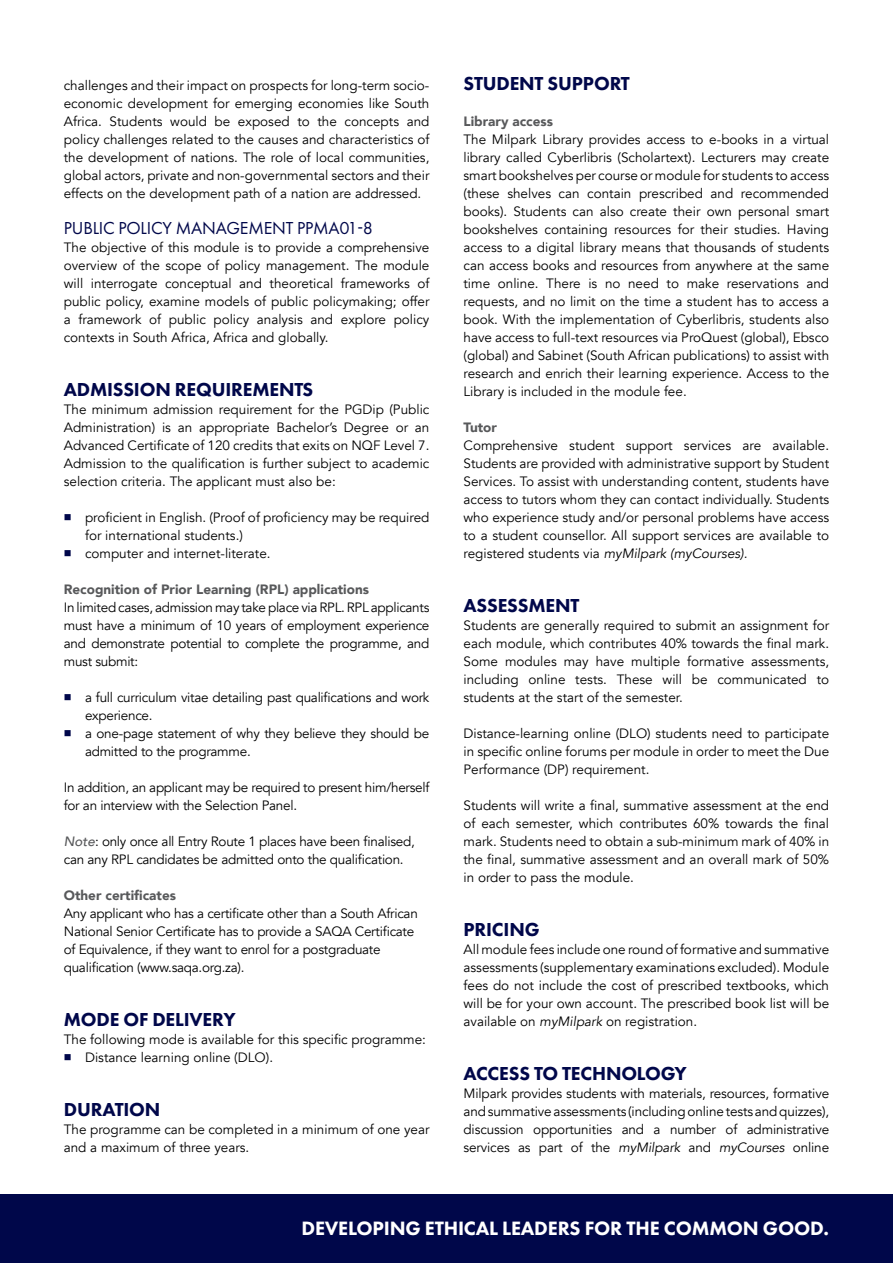
<style>
.page{position:relative;width:893px;height:1263px;background:#fff}
.page>*{position:absolute;margin:0;border:0;box-sizing:border-box;transform-origin:0 0}
.t1{font:800 20.1px "Futura PT";letter-spacing:-.01em;color:#fff}
.t2{font:800 19.5px "Futura PT";letter-spacing:-.01em;color:#00074a}
.t3{font:18px "Futura PT";letter-spacing:-.01em;color:#00074a}
.t4{font:13.5px/18px "Avenir";color:#000;text-align:justify}
.t5{font:13.5px/18px "Avenir";letter-spacing:-.02em;color:#000}
.t6{font:900 13.5px "Avenir";color:#58595b}
.s1{color:#00074a}
.s2{font-weight:500;font-style:italic;color:#58595b}
.s3{font-style:italic}
</style>
<div class="page">
<div style="left:0;top:1195px;width:893px;height:68px;background:#00074a"></div>
<p class="t4" style="left:64px;top:77px;width:367px">challenges and their impact on prospects for long-term socio&shy;economic development for emerging economies like South Africa. Students would be exposed to the concepts and policy challenges related to the causes and characteristics of the development of nations. The role of local communities, global actors, private and non-governmental sectors and their effects on the development path of a nation are addressed.</p>
<h3 class="t3" style="left:64px;top:217px;width:311px">PUBLIC POLICY MANAGEMENT PPMA01-8</h3>
<p class="t4" style="left:64px;top:239px;width:367px">The objective of this module is to provide a comprehensive overview of the scope of policy management. The module will interrogate conceptual and theoretical frameworks of public policy, examine models of public policymaking; offer a framework of public policy analysis and explore policy contexts in South Africa, Africa and globally.</p>
<h2 class="t2" style="left:64px;top:377px;width:251px">ADMISSION REQUIREMENTS</h2>
<p class="t4" style="left:64px;top:401px;width:367px">The minimum admission requirement for the PGDip (Public Administration) is an appropriate Bachelor’s Degree or an Advanced Certificate of 120 credits that exits on NQF Level 7.<br>Admission to the qualification is further subject to academic selection criteria. The applicant must also be:</p>
<p class="t4" style="left:85px;top:509px;width:346px;text-indent:-21px"><span class="s1">■</span> proficient in English. (Proof of proficiency may be required for international students.)</p>
<p class="t4" style="left:64px;top:545px;width:208px"><span class="s1">■</span> computer and internet-literate.</p>
<p class="t6" style="left:64px;top:578px;width:307px">Recognition of Prior Learning (RPL) applications</p>
<p class="t4" style="left:64px;top:599px;width:367px">In limited cases, admission may take place via RPL. RPL applicants must have a minimum of 10 years of employment experience and demonstrate potential to complete the programme, and must submit:</p>
<p class="t5" style="left:85px;top:689px;width:346px;text-indent:-21px"><span class="s1">■</span> a full curriculum vitae detailing past qualifications and work experience.</p>
<p class="t5" style="left:85px;top:725px;width:346px;text-indent:-21px"><span class="s1">■</span> a one-page statement of why they believe they should be admitted to the programme.</p>
<p class="t5" style="left:64px;top:779px;width:367px">In addition, an applicant may be required to present him/herself for an interview with the Selection Panel.</p>
<p class="t5" style="left:64px;top:833px;width:353px"><span class="s2">Note</span>: only once all Entry Route 1 places have been finalised, can any RPL candidates be admitted onto the qualification.</p>
<p class="t6" style="left:64px;top:884px;width:114px">Other certificates</p>
<p class="t5" style="left:64px;top:905px;width:356px">Any applicant who has a certificate other than a South African National Senior Certificate has to provide a SAQA Certificate of Equivalence, if they want to enrol for a postgraduate qualification (www.saqa.org.za).</p>
<h2 class="t2" style="left:64px;top:1007px;width:173px">MODE OF DELIVERY</h2>
<p class="t4" style="left:64px;top:1031px;width:364px">The following mode is available for this specific programme:</p>
<p class="t4" style="left:64px;top:1049px;width:211px"><span class="s1">■</span> Distance learning online (DLO).</p>
<h2 class="t2" style="left:64px;top:1097px;width:98px">DURATION</h2>
<p class="t4" style="left:64px;top:1121px;width:367px">The programme can be completed in a minimum of one year and a maximum of three years.</p>
<h2 class="t2" style="left:464px;top:71px;width:168px">STUDENT SUPPORT</h2>
<p class="t6" style="left:463px;top:110px;width:91px">Library access</p>
<p class="t4" style="left:463px;top:131px;width:367px">The Milpark Library provides access to e-books in a virtual library called Cyberlibris (Scholartext). Lecturers may create smart bookshelves per course or module for students to access (these shelves can contain prescribed and recommended books). Students can also create their own personal smart bookshelves containing resources for their studies. Having access to a digital library means that thousands of students can access books and resources from anywhere at the same time online. There is no need to make reservations and requests, and no limit on the time a student has to access a book. With the implementation of Cyberlibris, students also have access to full-text resources via ProQuest (global), Ebsco (global) and Sabinet (South African publications) to assist with research and enrich their learning experience. Access to the Library is included in the module fee.</p>
<p class="t6" style="left:463px;top:416px;width:35px">Tutor</p>
<p class="t4" style="left:463px;top:437px;width:367px">Comprehensive student support services are available.<br>Students are provided with administrative support by Student Services. To assist with understanding content, students have access to tutors whom they can contact individually. Students who experience study and/or personal problems have access to a student counsellor. All support services are available to registered students via <span class="s3">myMilpark (myCourses).</span></p>
<h2 class="t2" style="left:464px;top:593px;width:117px">ASSESSMENT</h2>
<p class="t4" style="left:463px;top:617px;width:367px">Students are generally required to submit an assignment for each module, which contributes 40% towards the final mark.<br>Some modules may have multiple formative assessments, including online tests. These will be communicated to students at the start of the semester.</p>
<p class="t4" style="left:463px;top:725px;width:367px">Distance-learning online (DLO) students need to participate in specific online forums per module in order to meet the Due Performance (DP) requirement.</p>
<p class="t4" style="left:463px;top:797px;width:367px">Students will write a final, summative assessment at the end of each semester, which contributes 60% towards the final mark. Students need to obtain a sub-minimum mark of 40% in the final, summative assessment and an overall mark of 50% in order to pass the module.</p>
<h2 class="t2" style="left:464px;top:917px;width:78px">PRICING</h2>
<p class="t4" style="left:463px;top:941px;width:367px">All module fees include one round of formative and summative assessments (supplementary examinations excluded). Module fees do not include the cost of prescribed textbooks, which will be for your own account. The prescribed book list will be available on <span class="s3">myMilpark</span> on registration.</p>
<h2 class="t2" style="left:464px;top:1061px;width:225px">ACCESS TO TECHNOLOGY</h2>
<p class="t4" style="left:463px;top:1085px;width:367px">Milpark provides students with materials, resources, formative and summative assessments (including online tests and quizzes), discussion opportunities and a number of administrative services as part of the <span class="s3">myMilpark</span> and <span class="s3">myCourses</span> online</p>
<h1 class="t1" style="left:301px;top:1215px;width:529px">DEVELOPING ETHICAL LEADERS FOR THE COMMON GOOD.</h1>
</div>
